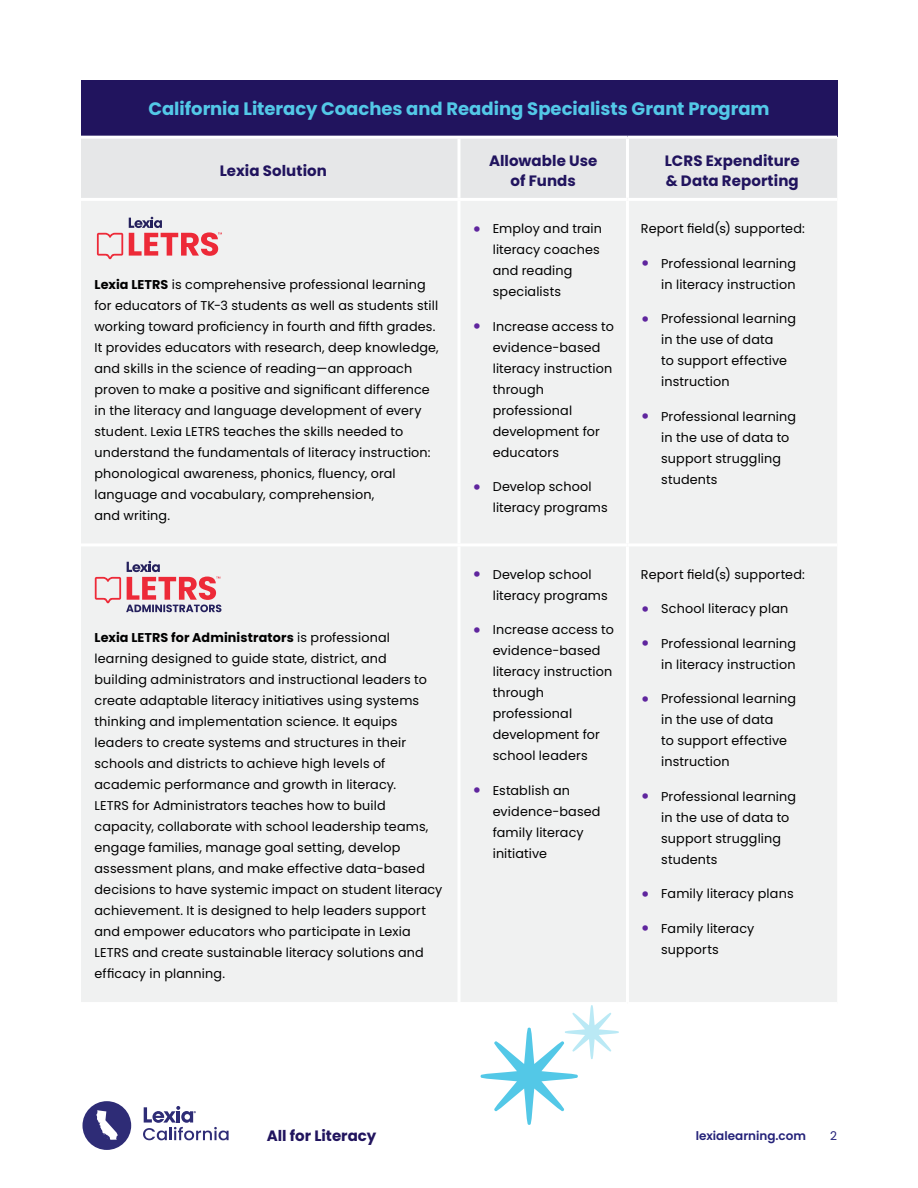
<style>
.page{position:relative;width:918px;height:1188px;background:#fff}
.page>*{position:absolute;margin:0;border:0;box-sizing:border-box;transform-origin:0 0}
.t1{font:700 18px "Poppins";color:#53c8e7}
.t2{font:700 15px/19.5px "Poppins";letter-spacing:.005em;color:#21145e;text-align:center}
.t3{font:12.75px/21px "Poppins";letter-spacing:.01em;color:#000}
.t4{font:600 12px "Poppins";color:#242279}
.t5{font:12px "Poppins";color:#242279}
.s1{font-weight:700}
.s2{font-weight:700;font-size:18px;color:#5f259e}
</style>
<div class="page">
<div style="left:82px;top:1101px;width:49px;height:49px;background:#2e2c76;border-radius:50%"></div>
<svg style="left:143px;top:1106px;width:86px;height:34px"></svg>
<svg style="left:96px;top:1110px;width:22px;height:30px"></svg>
<div style="left:81px;top:81px;width:756px;height:56px;background:#21145e"></div>
<div style="left:81px;top:139px;width:756px;height:59px;background:#e6e7e8"></div>
<div style="left:81px;top:201px;width:756px;height:801px;background:#f0f1f1"></div>
<hr style="left:458px;top:139px;width:2px;height:59px;background:#fff">
<hr style="left:458px;top:546px;width:2px;height:456px;background:#fff">
<hr style="left:626px;top:139px;width:3px;height:59px;background:#fff">
<hr style="left:626px;top:546px;width:3px;height:456px;background:#fff">
<hr style="left:458px;top:201px;width:2px;height:342px;background:#fff">
<hr style="left:626px;top:201px;width:3px;height:342px;background:#fff">
<hr style="left:81px;top:543px;width:378px;height:3px;background:#fff">
<hr style="left:459px;top:543px;width:168px;height:3px;background:#fff">
<hr style="left:627px;top:543px;width:210px;height:3px;background:#fff">
<hr style="left:81px;top:136px;width:378px;height:3px;background:#fff">
<hr style="left:459px;top:136px;width:168px;height:3px;background:#fff">
<hr style="left:627px;top:136px;width:210px;height:3px;background:#fff">
<svg style="left:97px;top:233px;width:26px;height:26px"></svg>
<svg style="left:129px;top:217px;width:93px;height:39px"></svg>
<svg style="left:95px;top:561px;width:126px;height:51px"></svg>
<svg style="left:481px;top:1005px;width:138px;height:120px"></svg>
<h1 class="t1" style="left:149px;top:101px;width:623px">California Literacy Coaches and Reading Specialists Grant Program</h1>
<p class="t2" style="left:220px;top:162px;width:109px">Lexia Solution</p>
<p class="t2" style="left:489px;top:153px;width:110px">Allowable Use of Funds</p>
<p class="t2" style="left:665px;top:153px;width:136px;text-align:left">LCRS Expenditure &amp; Data Reporting</p>
<p class="t3" style="left:94px;top:275px;width:346px"><span class="s1">Lexia LETRS</span> is comprehensive professional learning for educators of TK-3 students as well as students still working toward proficiency in fourth and fifth grades.<br>It provides educators with research, deep knowledge, and skills in the science of reading—an approach proven to make a positive and significant difference in the literacy and language development of every student. Lexia LETRS teaches the skills needed to understand the fundamentals of literacy instruction: phonological awareness, phonics, fluency, oral language and vocabulary, comprehension,<br>and writing.</p>
<p class="t3" style="left:94px;top:627px;width:349px"><span class="s1">Lexia LETRS for Administrators</span> is professional learning designed to guide state, district, and building administrators and instructional leaders to create adaptable literacy initiatives using systems thinking and implementation science. It equips leaders to create systems and structures in their schools and districts to achieve high levels of academic performance and growth in literacy.<br>LETRS for Administrators teaches how to build capacity, collaborate with school leadership teams, engage families, manage goal setting, develop assessment plans, and make effective data-based decisions to have systemic impact on student literacy achievement. It is designed to help leaders support and empower educators who participate in Lexia LETRS and create sustainable literacy solutions and efficacy in planning.</p>
<p class="t3" style="left:493px;top:218px;width:111px;text-indent:-20px"><span class="s2">•</span> Employ and train literacy coaches and reading specialists</p>
<p class="t3" style="left:493px;top:316px;width:123px;text-indent:-20px"><span class="s2">•</span> Increase access to evidence-based literacy instruction through professional development for educators</p>
<p class="t3" style="left:493px;top:476px;width:117px;text-indent:-20px"><span class="s2">•</span> Develop school literacy programs</p>
<p class="t3" style="left:493px;top:564px;width:117px;text-indent:-20px"><span class="s2">•</span> Develop school literacy programs</p>
<p class="t3" style="left:493px;top:619px;width:123px;text-indent:-20px"><span class="s2">•</span> Increase access to evidence-based literacy instruction through professional development for school leaders</p>
<p class="t3" style="left:493px;top:780px;width:109px;text-indent:-20px"><span class="s2">•</span> Establish an evidence-based family literacy initiative</p>
<p class="t3" style="left:641px;top:218px;width:165px">Report field(s) supported:</p>
<p class="t3" style="left:641px;top:253px;width:157px;text-align:right"><span class="s2">•</span> Professional learning in literacy instruction</p>
<p class="t3" style="left:661px;top:308px;width:136px;text-indent:-20px"><span class="s2">•</span> Professional learning in the use of data<br>to support effective instruction</p>
<p class="t3" style="left:661px;top:406px;width:136px;text-indent:-20px"><span class="s2">•</span> Professional learning in the use of data to support struggling students</p>
<p class="t3" style="left:641px;top:564px;width:165px">Report field(s) supported:</p>
<p class="t3" style="left:641px;top:598px;width:149px"><span class="s2">•</span> School literacy plan</p>
<p class="t3" style="left:641px;top:633px;width:157px;text-align:right"><span class="s2">•</span> Professional learning in literacy instruction</p>
<p class="t3" style="left:661px;top:688px;width:136px;text-indent:-20px"><span class="s2">•</span> Professional learning in the use of data<br>to support effective instruction</p>
<p class="t3" style="left:661px;top:786px;width:136px;text-indent:-20px"><span class="s2">•</span> Professional learning in the use of data to support struggling students</p>
<p class="t3" style="left:641px;top:883px;width:154px"><span class="s2">•</span> Family literacy plans</p>
<p class="t3" style="left:661px;top:918px;width:95px;text-indent:-20px"><span class="s2">•</span> Family literacy supports</p>
<p class="t2" style="left:267px;top:1127px;width:111px">All for Literacy</p>
<p class="t4" style="left:696px;top:1131px;width:112px">lexialearning.com</p>
<p class="t5" style="left:830px;top:1129px;width:8px">2</p>
</div>
